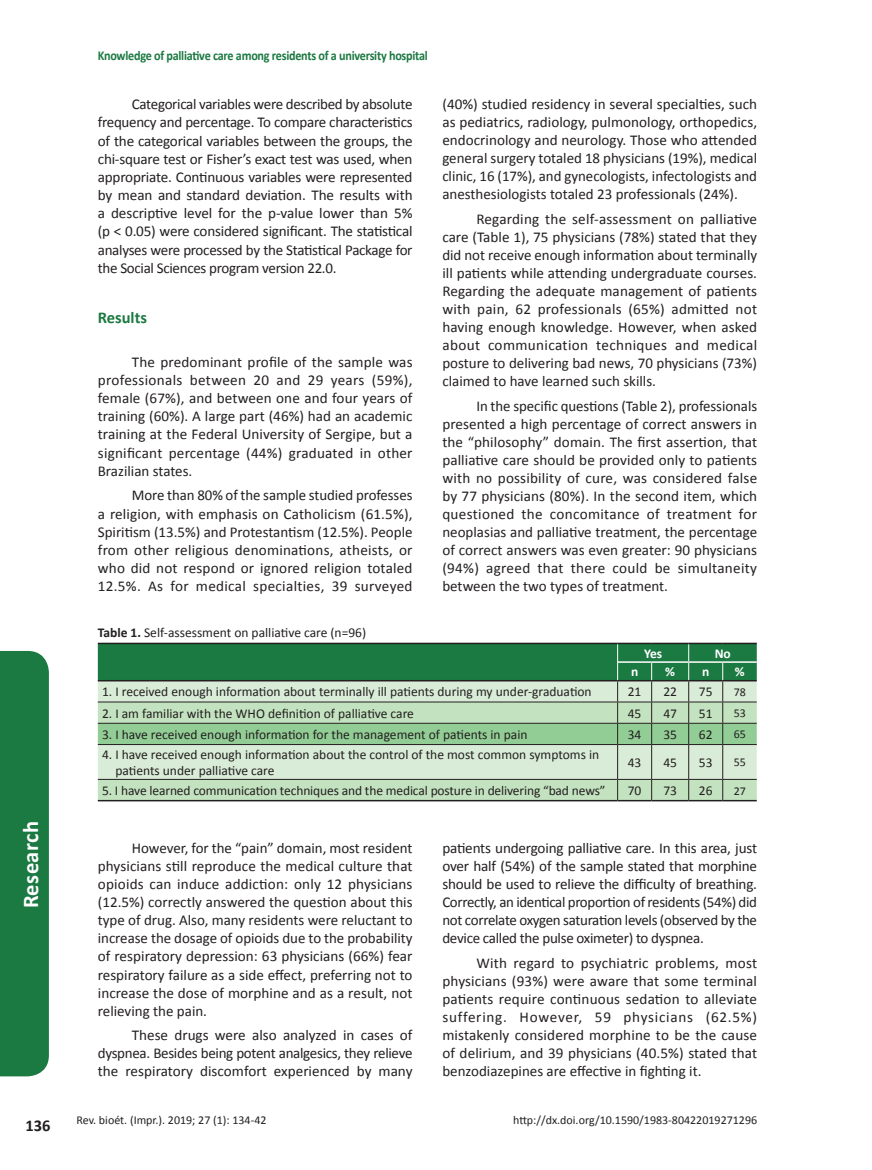
<style>
.page{position:relative;width:872px;height:1170px;background:#fff}
.page>*{position:absolute;margin:0;border:0;box-sizing:border-box;transform-origin:0 0}
.t1{font:700 22.5px "Calibri";letter-spacing:.02em;color:#fff}
.Subtitulo_1{font:700 16.5px "Calibri";color:#1b7942}
.t2{font:700 16.5px "Calibri";color:#231f20}
.Texto{font:15px/18.1px "Calibri";color:#231f20;text-align:justify}
.Tabelas{font:13.5px/16.2px "Calibri";color:#231f20}
.t3{font:700 13.5px "Calibri";letter-spacing:-.02em;color:#1b7942;scale:.9 1}
.Titulo_Tabela_e_Figu{font:13.5px "Calibri";color:#231f20}
.Gravata{font:700 13.5px "Calibri";color:#fff}
.Tabelas-2{font:12px "Calibri";color:#231f20}
.s1{font-weight:700}
</style>
<div class="page">
<svg style="left:98px;top:745px;width:658px;height:54px;background:#d0e7cd"></svg>
<svg style="left:98px;top:644px;width:658px;height:100px;background:#7cb489"></svg>
<hr style="left:98px;top:744px;width:519px;height:1px;background:#231f20">
<hr style="left:617px;top:744px;width:34px;height:1px;background:#231f20">
<hr style="left:617px;top:744px;width:1px;height:35px;background:#231f20">
<hr style="left:651px;top:744px;width:37px;height:1px;background:#231f20">
<hr style="left:651px;top:744px;width:1px;height:35px;background:#231f20">
<hr style="left:688px;top:744px;width:34px;height:1px;background:#231f20">
<hr style="left:688px;top:744px;width:1px;height:35px;background:#231f20">
<hr style="left:722px;top:744px;width:34px;height:1px;background:#231f20">
<hr style="left:722px;top:744px;width:1px;height:35px;background:#231f20">
<hr style="left:98px;top:779px;width:519px;height:1px;background:#231f20">
<hr style="left:617px;top:779px;width:34px;height:1px;background:#231f20">
<svg style="left:617px;top:779px;width:1px;height:20px"></svg>
<hr style="left:651px;top:779px;width:37px;height:1px;background:#231f20">
<svg style="left:651px;top:779px;width:1px;height:20px"></svg>
<hr style="left:688px;top:779px;width:34px;height:1px;background:#231f20">
<svg style="left:688px;top:779px;width:1px;height:20px"></svg>
<hr style="left:722px;top:779px;width:34px;height:1px;background:#231f20">
<svg style="left:722px;top:779px;width:1px;height:20px"></svg>
<hr style="left:98px;top:799px;width:519px;height:2px;background:#231f20">
<hr style="left:617px;top:799px;width:34px;height:2px;background:#231f20">
<hr style="left:651px;top:799px;width:37px;height:2px;background:#231f20">
<hr style="left:688px;top:799px;width:34px;height:2px;background:#231f20">
<hr style="left:722px;top:799px;width:34px;height:2px;background:#231f20">
<hr style="left:98px;top:642px;width:519px;height:2px;background:#231f20">
<hr style="left:98px;top:680px;width:519px;height:1px;background:#231f20">
<hr style="left:617px;top:642px;width:34px;height:2px;background:#231f20">
<hr style="left:651px;top:642px;width:37px;height:2px;background:#231f20">
<hr style="left:688px;top:642px;width:34px;height:2px;background:#231f20">
<hr style="left:722px;top:642px;width:34px;height:2px;background:#231f20">
<hr style="left:618px;top:661px;width:33px;height:1px;background:#fff">
<hr style="left:651px;top:661px;width:37px;height:1px;background:#fff">
<hr style="left:688px;top:661px;width:34px;height:1px;background:#fff">
<hr style="left:722px;top:661px;width:34px;height:1px;background:#fff">
<hr style="left:617px;top:680px;width:34px;height:1px;background:#231f20">
<hr style="left:651px;top:680px;width:37px;height:1px;background:#231f20">
<hr style="left:688px;top:680px;width:34px;height:1px;background:#231f20">
<hr style="left:722px;top:680px;width:34px;height:1px;background:#231f20">
<div style="left:0;top:651px;width:49px;height:425px;background:#1b7942"></div>
<p class="t3" style="left:98px;top:46px;width:368px">Knowledge of palliative care among residents of a university hospital</p>
<p class="Texto" style="left:98px;top:95px;width:316px;text-indent:34px">Categorical variables were described by absolute frequency and percentage. To compare characteristics of the categorical variables between the groups, the chi-square test or Fisher’s exact test was used, when appropriate. Continuous variables were represented by mean and standard deviation. The results with a descriptive level for the p-value lower than 5% (p &lt; 0.05) were considered significant. The statistical analyses were processed by the Statistical Package for the Social Sciences program version 22.0.</p>
<p class="Subtitulo_1" style="left:98px;top:306px;width:51px">Results</p>
<p class="Texto" style="left:98px;top:352px;width:316px;text-indent:34px">The predominant profile of the sample was professionals between 20 and 29 years (59%), female (67%), and between one and four years of training (60%). A large part (46%) had an academic training at the Federal University of Sergipe, but a significant percentage (44%) graduated in other Brazilian states.</p>
<p class="Texto" style="left:98px;top:486px;width:316px;text-indent:34px">More than 80% of the sample studied professes a religion, with emphasis on Catholicism (61.5%), Spiritism (13.5%) and Protestantism (12.5%). People from other religious denominations, atheists, or who did not respond or ignored religion totaled 12.5%. As for medical specialties, 39 surveyed</p>
<p class="Titulo_Tabela_e_Figu" style="left:98px;top:622px;width:270px"><span class="s1">Table 1.</span> Self-assessment on palliative care (n=96)</p>
<p class="Texto" style="left:442px;top:95px;width:316px">(40%) studied residency in several specialties, such as pediatrics, radiology, pulmonology, orthopedics, endocrinology and neurology. Those who attended general surgery totaled 18 physicians (19%), medical clinic, 16 (17%), and gynecologists, infectologists and anesthesiologists totaled 23 professionals (24%).</p>
<p class="Texto" style="left:442px;top:209px;width:316px;text-indent:34px">Regarding the self-assessment on palliative care (Table 1), 75 physicians (78%) stated that they did not receive enough information about terminally ill patients while attending undergraduate courses.<br>Regarding the adequate management of patients with pain, 62 professionals (65%) admitted not having enough knowledge. However, when asked about communication techniques and medical posture to delivering bad news, 70 physicians (73%) claimed to have learned such skills.</p>
<p class="Texto" style="left:442px;top:396px;width:316px;text-indent:34px">In the specific questions (Table 2), professionals presented a high percentage of correct answers in the “philosophy” domain. The first assertion, that palliative care should be provided only to patients with no possibility of cure, was considered false by 77 physicians (80%). In the second item, which questioned the concomitance of treatment for neoplasias and palliative treatment, the percentage of correct answers was even greater: 90 physicians (94%) agreed that there could be simultaneity between the two types of treatment.</p>
<p class="Gravata" style="left:644px;top:643px;width:20px">Yes</p>
<p class="Gravata" style="left:714px;top:643px;width:18px">No</p>
<p class="Gravata" style="left:631px;top:662px;width:9px">n</p>
<p class="Gravata" style="left:665px;top:662px;width:11px">%</p>
<p class="Gravata" style="left:702px;top:662px;width:9px">n</p>
<p class="Gravata" style="left:735px;top:662px;width:11px">%</p>
<h1 class="t1" style="left:15px;top:908px;width:89px;rotate:-90deg">Research</h1>
<p class="Tabelas" style="left:102px;top:683px;width:491px">1. I received enough information about terminally ill patients during my under-graduation</p>
<p class="Tabelas" style="left:628px;top:683px;width:15px">21</p>
<p class="Tabelas" style="left:663px;top:683px;width:15px">22</p>
<p class="Tabelas" style="left:699px;top:683px;width:15px">75</p>
<p class="Tabelas-2" style="left:733px;top:683px;width:14px">78</p>
<p class="Tabelas" style="left:102px;top:704px;width:313px">2. I am familiar with the WHO definition of palliative care</p>
<p class="Tabelas" style="left:628px;top:704px;width:15px">45</p>
<p class="Tabelas" style="left:663px;top:704px;width:15px">47</p>
<p class="Tabelas" style="left:699px;top:704px;width:15px">51</p>
<p class="Tabelas-2" style="left:733px;top:704px;width:14px">53</p>
<p class="Tabelas" style="left:102px;top:726px;width:427px">3. I have received enough information for the management of patients in pain</p>
<p class="Tabelas" style="left:628px;top:726px;width:15px">34</p>
<p class="Tabelas" style="left:663px;top:726px;width:15px">35</p>
<p class="Tabelas" style="left:699px;top:726px;width:15px">62</p>
<p class="Tabelas-2" style="left:733px;top:726px;width:14px">65</p>
<p class="Tabelas" style="left:115px;top:746px;width:485px;text-indent:-13px">4. I have received enough information about the control of the most common symptoms in patients under palliative care</p>
<p class="Tabelas" style="left:628px;top:754px;width:15px">43</p>
<p class="Tabelas" style="left:663px;top:754px;width:15px">45</p>
<p class="Tabelas" style="left:699px;top:754px;width:15px">53</p>
<p class="Tabelas-2" style="left:733px;top:754px;width:14px">55</p>
<p class="Tabelas" style="left:102px;top:782px;width:505px">5. I have learned communication techniques and the medical posture in delivering “bad news”</p>
<p class="Tabelas" style="left:628px;top:782px;width:15px">70</p>
<p class="Tabelas" style="left:663px;top:782px;width:15px">73</p>
<p class="Tabelas" style="left:699px;top:782px;width:15px">26</p>
<p class="Tabelas-2" style="left:733px;top:782px;width:14px">27</p>
<p class="Texto" style="left:98px;top:838px;width:316px;text-indent:34px">However, for the “pain” domain, most resident physicians still reproduce the medical culture that opioids can induce addiction: only 12 physicians (12.5%) correctly answered the question about this type of drug. Also, many residents were reluctant to increase the dosage of opioids due to the probability of respiratory depression: 63 physicians (66%) fear respiratory failure as a side effect, preferring not to increase the dose of morphine and as a result, not relieving the pain.</p>
<p class="Texto" style="left:98px;top:1025px;width:316px;text-indent:34px">These drugs were also analyzed in cases of dyspnea. Besides being potent analgesics, they relieve the respiratory discomfort experienced by many</p>
<p class="Texto" style="left:442px;top:838px;width:316px">patients undergoing palliative care. In this area, just over half (54%) of the sample stated that morphine should be used to relieve the difficulty of breathing.<br>Correctly, an identical proportion of residents (54%) did not correlate oxygen saturation levels (observed by the device called the pulse oximeter) to dyspnea.</p>
<p class="Texto" style="left:442px;top:953px;width:316px;text-indent:34px">With regard to psychiatric problems, most physicians (93%) were aware that some terminal patients require continuous sedation to alleviate suffering. However, 59 physicians (62.5%) mistakenly considered morphine to be the cause of delirium, and 39 physicians (40.5%) stated that benzodiazepines are effective in fighting it.</p>
<p class="t2" style="left:26px;top:1113px;width:27px">136</p>
<p class="Tabelas-2" style="left:77px;top:1111px;width:191px">Rev. bioét. (Impr.). 2019; 27 (1): 134-42</p>
<p class="Tabelas-2" style="left:513px;top:1111px;width:245px">http://dx.doi.org/10.1590/1983-80422019271296</p>
</div>
